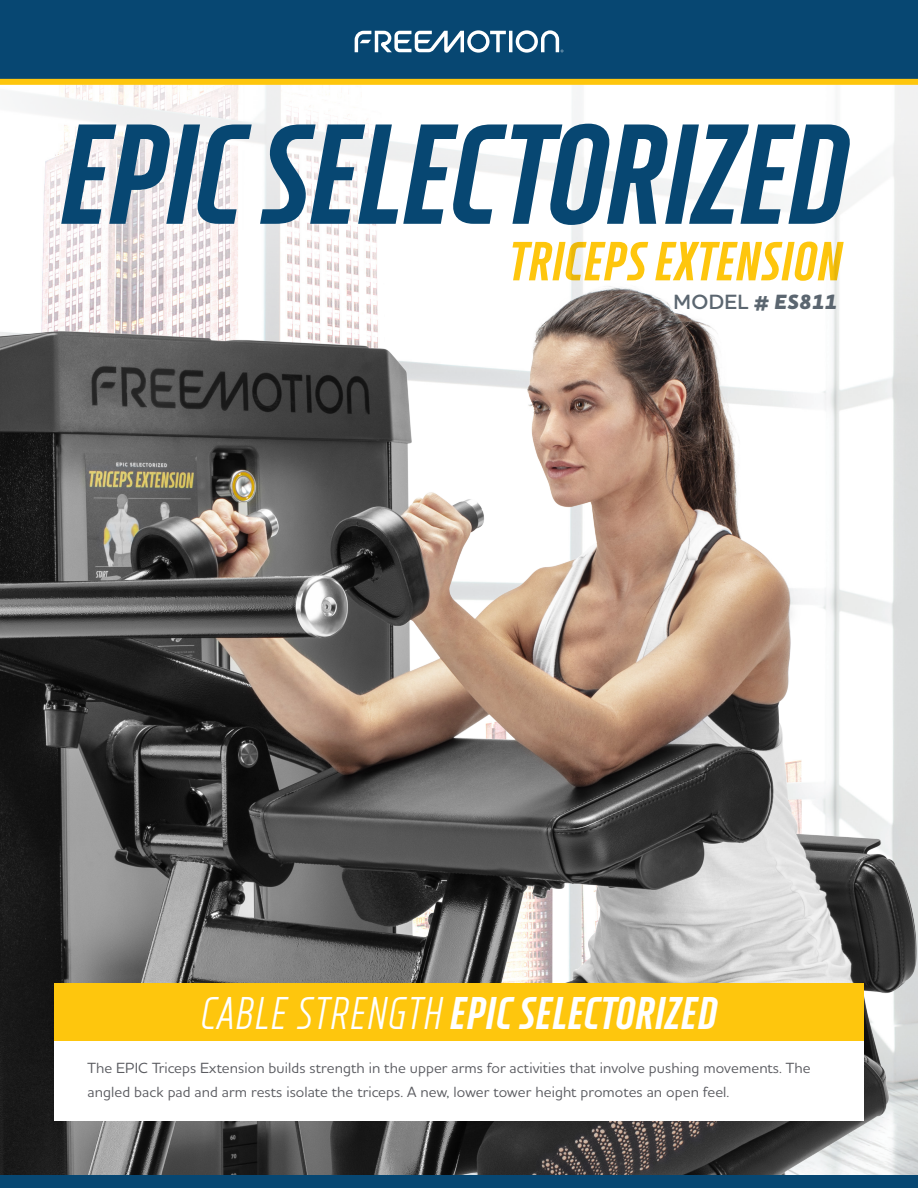
<style>
.page{position:relative;width:918px;height:1188px;background:#fff}
.page>*{position:absolute;margin:0;border:0;box-sizing:border-box;transform-origin:0 0}
.t1{font:italic 900 condensed 139.5px "XXII Neue Norm";letter-spacing:-.005em;color:#074772}
.t2{font:italic 900 condensed 54px "XXII Neue Norm";letter-spacing:.015em;color:#fec60d}
.t3{font:italic 900 condensed 45px "XXII Neue Norm";letter-spacing:.015em;color:#fff}
.t4{font:600 21px "Houschka Alt Pro";letter-spacing:.015em;color:#5b6670}
.t5{font:500 15px/24px "Houschka Alt Pro";letter-spacing:.005em;color:#5b5c61}
.s1{font-weight:800}
.s2{font-weight:800;font-style:italic}
.s3{font-weight:400}
</style>
<div class="page">
<svg style="left:20px;top:85px;width:898px;height:157px"></svg>
<img style="left:0;top:242px;width:918px;height:933px">
<div style="left:0;top:0;width:918px;height:81px;background:#074772"></div>
<svg style="left:355px;top:30px;width:208px;height:23px"></svg>
<div style="left:0;top:79px;width:918px;height:6px;background:#fec60d"></div>
<div style="left:54px;top:1041px;width:810px;height:80px;background:#fff"></div>
<div style="left:54px;top:984px;width:810px;height:57px;background:#fec60d"></div>
<div style="left:0;top:1175px;width:918px;height:13px;background:#074772"></div>
<p class="t1" style="left:61px;top:91px;width:789px">EPIC SELECTORIZED</p>
<h2 class="t2" style="left:509px;top:229px;width:334px">TRICEPS EXTENSION</h2>
<p class="t4" style="left:674px;top:288px;width:165px">MODEL <span class="s1">#</span> <span class="s2">ES811</span></p>
<p class="t3" style="left:201px;top:986px;width:518px"><span class="s3">CABLE STRENGTH</span> EPIC SELECTORIZED</p>
<p class="t5" style="left:87px;top:1056px;width:725px">The EPIC Triceps Extension builds strength in the upper arms for activities that involve pushing movements. The angled back pad and arm rests isolate the triceps. A new, lower tower height promotes an open feel.</p>
</div>
